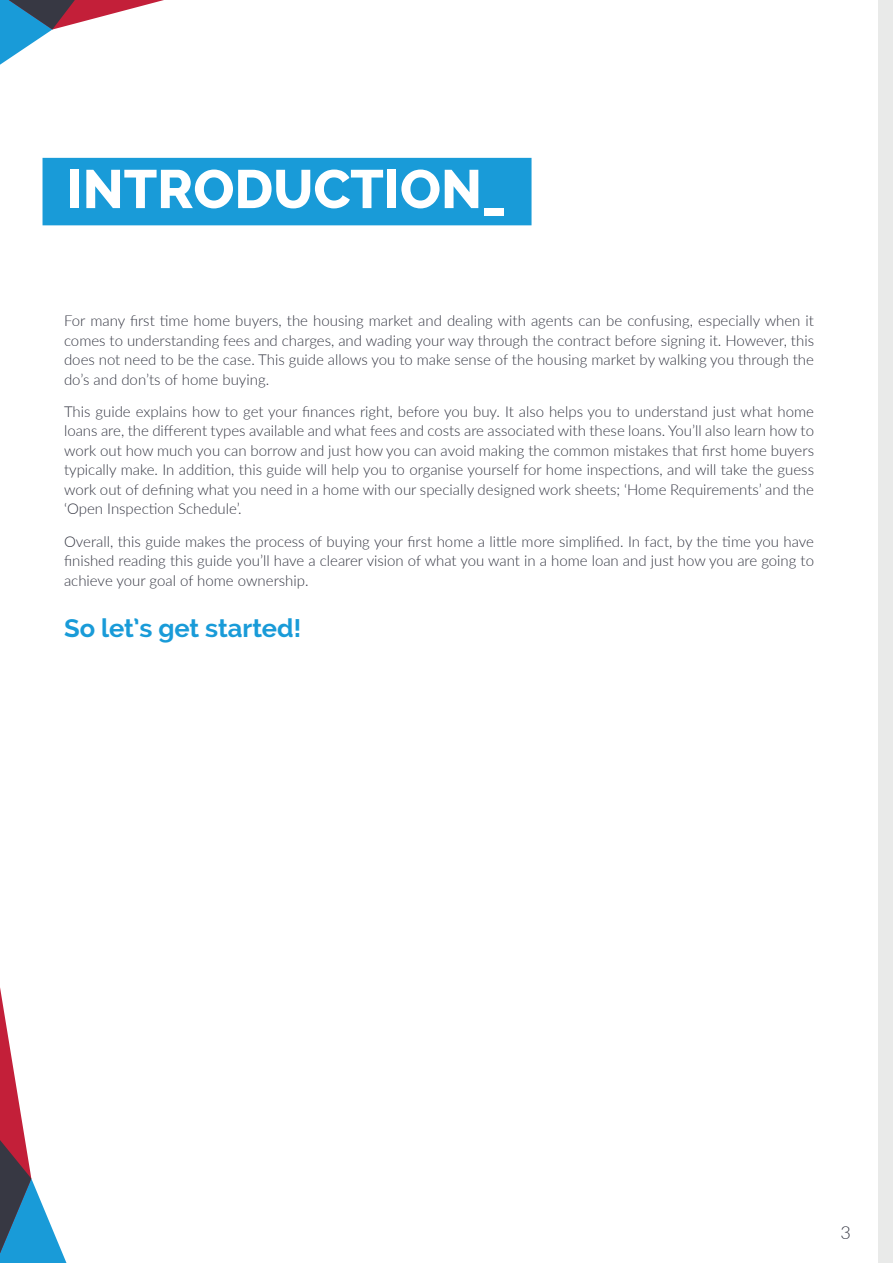
<style>
.page{position:relative;width:893px;height:1263px;background:#fff}
.page>*{position:absolute;margin:0;border:0;box-sizing:border-box;transform-origin:0 0}
.t1{font:800 54px "Raleway";color:#fff}
.Header1{font:700 25.5px "Raleway";letter-spacing:-.005em;color:#199bd8}
.t2{font:300 18px "Lato";color:#353743}
.Paragraph{font:300 15px/19.5px "Lato";color:#353743;text-align:justify}
.s1{color:#199bd8}
</style>
<div class="page">
<svg style="left:0;top:987px;width:67px;height:276px"></svg>
<svg style="left:0;top:0;width:164px;height:65px"></svg>
<div style="left:871px;top:0;width:22px;height:1263px;background:#e9eae9"></div>
<div style="left:43px;top:158px;width:488px;height:67px;background:#199bd8"></div>
<div style="left:857px;top:0;width:21px;height:1263px;background:#fff"></div>
<p class="t1" style="left:66px;top:158px;width:467px">INTRODUCTION_<span class="s1">_</span></p>
<p class="Paragraph" style="left:64px;top:310px;width:751px">For many first time home buyers, the housing market and dealing with agents can be confusing, especially when it comes to understanding fees and charges, and wading your way through the contract before signing it. However, this does not need to be the case. This guide allows you to make sense of the housing market by walking you through the do’s and don’ts of home buying.</p>
<p class="Paragraph" style="left:64px;top:401px;width:751px">This guide explains how to get your finances right, before you buy. It also helps you to understand just what home loans are, the different types available and what fees and costs are associated with these loans. You’ll also learn how to work out how much you can borrow and just how you can avoid making the common mistakes that first home buyers typically make. In addition, this guide will help you to organise yourself for home inspections, and will take the guess work out of defining what you need in a home with our specially designed work sheets; ‘Home Requirements’ and the ‘Open Inspection Schedule’.</p>
<p class="Paragraph" style="left:64px;top:531px;width:751px">Overall, this guide makes the process of buying your first home a little more simplified. In fact, by the time you have finished reading this guide you’ll have a clearer vision of what you want in a home loan and just how you are going to achieve your goal of home ownership.</p>
<p class="Header1" style="left:64px;top:614px;width:239px">So let’s get started!</p>
<p class="t2" style="left:840px;top:1220px;width:12px">3</p>
</div>
